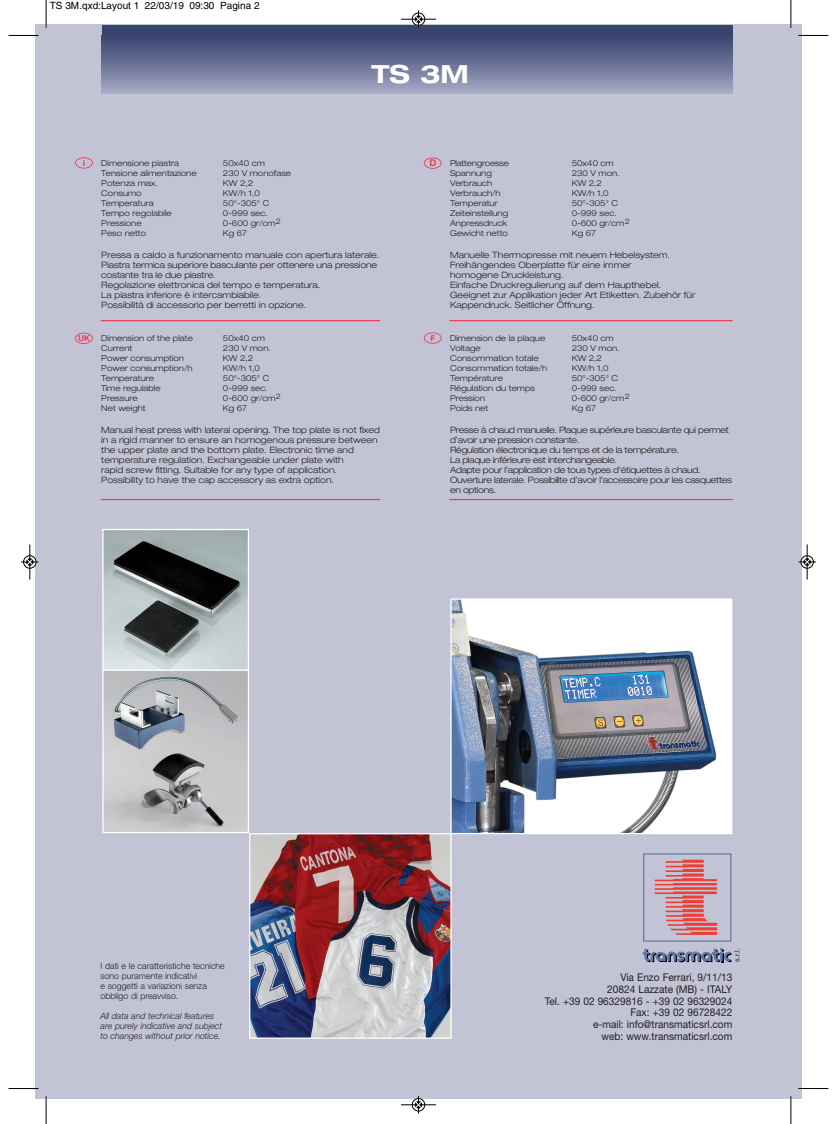
<style>
.page{position:relative;width:837px;height:1124px;background:#fff}
.page>*{position:absolute;margin:0;border:0;box-sizing:border-box;transform-origin:0 0}
.t1{font:700 expanded 25px "Helvetica Neue";color:#fff}
.t2{font:10.62px/11.9px "Helvetica Neue";color:#231f20;text-align:right;scale:.95 1}
.t3{font:10px "Helvetica";color:#000}
.t4{font:700 9.38px "Helvetica Neue";color:#ee3d56}
.t5{font:300 expanded 8.75px/10px "Helvetica Neue";color:#231f20}
.t6{font:300 expanded 8.75px/10px "Helvetica Neue";letter-spacing:-.035em;color:#231f20}
.t7{font:300 8.75px/10px "Helvetica Neue";color:#231f20}
.t8{font:italic 300 8.75px/10px "Helvetica Neue";color:#231f20}
.t9{font:300 expanded 8.12px/10px "Helvetica Neue";color:#231f20}
.t10{font:700 8.12px "Helvetica Neue";color:#ee3d56}
.t11{font:7.25px "Helvetica Neue";color:#231f20}
</style>
<div class="page">
<div style="left:35px;top:25px;width:766px;height:1073px;background:#c2c4d6"></div>
<div style="left:102px;top:35px;width:630px;height:59px;background:linear-gradient(to bottom,#36406c,#a6aac3)"></div>
<img style="left:452px;top:600px;width:278px;height:232px">
<div style="left:450px;top:598px;width:282px;height:236px;border:1px solid #fff"></div>
<svg style="left:75px;top:157px;width:18px;height:11px"></svg>
<svg style="left:423px;top:157px;width:18px;height:12px"></svg>
<hr style="left:101px;top:320px;width:279px;height:1px;background:#ee3d56">
<hr style="left:449px;top:320px;width:283px;height:1px;background:#ee3d56">
<hr style="left:449px;top:499px;width:283px;height:1px;background:#ee3d56">
<svg style="left:75px;top:332px;width:18px;height:12px"></svg>
<svg style="left:423px;top:332px;width:18px;height:11px"></svg>
<hr style="left:101px;top:499px;width:279px;height:1px;background:#ee3d56">
<div style="left:102px;top:25px;width:630px;height:10px;background:#37446e"></div>
<img style="left:251px;top:835px;width:198px;height:201px">
<div style="left:249px;top:833px;width:202px;height:205px;border:1px solid #fff"></div>
<img style="left:104px;top:671px;width:143px;height:160px">
<div style="left:102px;top:669px;width:147px;height:164px;border:1px solid #fff"></div>
<svg style="left:104px;top:531px;width:143px;height:137px"></svg>
<div style="left:102px;top:529px;width:147px;height:141px;border:1px solid #fff"></div>
<svg style="left:654px;top:859px;width:62px;height:75px"></svg>
<div style="left:642px;top:853px;width:89px;height:88px;border:1px solid #6578a2"></div>
<svg style="left:642px;top:948px;width:89px;height:14px"></svg>
<hr style="left:9px;top:1087px;width:30px;height:1px;background:#fff">
<hr style="left:798px;top:1087px;width:30px;height:1px;background:#fff">
<svg style="left:46px;top:0;width:1px;height:28px"></svg>
<hr style="left:9px;top:35px;width:30px;height:1px;background:#000">
<svg style="left:790px;top:0;width:1px;height:28px"></svg>
<hr style="left:798px;top:35px;width:30px;height:1px;background:#000">
<svg style="left:46px;top:1096px;width:1px;height:27px"></svg>
<hr style="left:9px;top:1088px;width:30px;height:1px;background:#000">
<svg style="left:790px;top:1096px;width:1px;height:27px"></svg>
<hr style="left:798px;top:1088px;width:30px;height:1px;background:#000">
<hr style="left:401px;top:19px;width:35px;height:1px;background:#000">
<div style="left:412px;top:13px;width:13px;height:13px;border:1px solid #000;border-radius:50%"></div>
<svg style="left:415px;top:10px;width:6px;height:18px"></svg>
<div style="left:412px;top:1097px;width:13px;height:14px;border:1px solid #fff;border-radius:50%"></div>
<hr style="left:401px;top:1104px;width:35px;height:1px;background:#000">
<div style="left:412px;top:1098px;width:13px;height:12px;border:1px solid #000;border-radius:50%"></div>
<svg style="left:415px;top:1096px;width:6px;height:17px"></svg>
<hr style="left:30px;top:544px;width:1px;height:35px;background:#000">
<div style="left:23px;top:555px;width:13px;height:13px;border:1px solid #000;border-radius:50%"></div>
<svg style="left:21px;top:558px;width:18px;height:7px"></svg>
<hr style="left:806px;top:544px;width:1px;height:35px;background:#000">
<div style="left:800px;top:555px;width:13px;height:13px;border:1px solid #000;border-radius:50%"></div>
<svg style="left:798px;top:558px;width:17px;height:7px"></svg>
<p class="t3" style="left:50px;top:2px;width:211px">TS 3M.qxd:Layout 1 22/03/19 09:30 Pagina 2</p>
<p class="t10" style="left:83px;top:160px;width:4px">I</p>
<p class="t9" style="left:101px;top:159px;width:97px">Dimensione piastra<br>Tensione alimentazione<br>Potenza max.<br>Consumo<br>Temperatura<br>Tempo regolabile<br>Pressione<br>Peso netto</p>
<p class="t9" style="left:223px;top:159px;width:70px">50x40 cm<br>230 V monofase<br>KW 2,2<br>KW/h 1,0<br>50°-305° C<br>0-999 sec.<br>0-600 gr/cm<sup>2<br></sup>Kg 67</p>
<h1 class="t1" style="left:371px;top:65px;width:99px">TS 3M</h1>
<p class="t4" style="left:429px;top:160px;width:8px">D</p>
<p class="t9" style="left:450px;top:159px;width:60px">Plattengroesse<br>Spannung<br>Verbrauch<br>Verbrauch/h<br>Temperatur<br>Zeiteinstellung<br>Anpressdruck<br>Gewicht netto</p>
<p class="t9" style="left:571px;top:159px;width:59px">50x40 cm<br>230 V mon.<br>KW 2,2<br>KW/h 1,0<br>50°-305° C<br>0-999 sec.<br>0-600 gr/cm<sup>2<br></sup>Kg 67</p>
<p class="t10" style="left:78px;top:335px;width:13px">UK</p>
<p class="t5" style="left:101px;top:250px;width:279px">Pressa a caldo a funzionamento manuale con apertura laterale.<br>Piastra termica superiore basculante per ottenere una pressione costante tra le due piastre.<br>Regolazione elettronica del tempo e temperatura.<br>La piastra inferiore è intercambiabile.<br>Possibilità di accessorio per berretti in opzione.</p>
<p class="t9" style="left:101px;top:334px;width:93px">Dimension of the plate<br>Current<br>Power consumption<br>Power consumption/h<br>Temperature<br>Time regulable<br>Pressure<br>Net weight</p>
<p class="t9" style="left:223px;top:334px;width:59px">50x40 cm<br>230 V mon.<br>KW 2,2<br>KW/h 1,0<br>50°-305° C<br>0-999 sec.<br>0-600 gr/cm<sup>2<br></sup>Kg 67</p>
<p class="t5" style="left:101px;top:425px;width:280px">Manual heat press with lateral opening. The top plate is not fixed in a rigid manner to ensure an homogenous pressure between the upper plate and the bottom plate. Electronic time and temperature regulation. Exchangeable under plate with<br>rapid screw fitting. Suitable for any type of application.<br>Possibility to have the cap accessory as extra option.</p>
<p class="t10" style="left:430px;top:335px;width:6px">F</p>
<p class="t5" style="left:450px;top:250px;width:247px">Manuelle Thermopresse mit neuem Hebelsystem.<br>Freihängendes Oberplatte für eine immer<br>homogene Druckleistung.<br>Einfache Druckregulierung auf dem Haupthebel.<br>Geeignet zur Applikation jeder Art Etiketten. Zubehör für Kappendruck. Seitlicher Öffnung.</p>
<p class="t9" style="left:450px;top:334px;width:98px">Dimension de la plaque<br>Voltage<br>Consommation totale<br>Consommation totale/h<br>Température<br>Régulation du temps<br>Pression<br>Poids net</p>
<p class="t9" style="left:571px;top:334px;width:59px">50x40 cm<br>230 V mon.<br>KW 2,2<br>KW/h 1,0<br>50°-305° C<br>0-999 sec.<br>0-600 gr/cm<sup>2<br></sup>Kg 67</p>
<p class="t6" style="left:450px;top:425px;width:283px">Presse à chaud manuelle. Plaque supérieure basculante qui permet d’avoir une pression constante.<br>Régulation électronique du temps et de la température.<br>La plaque inférieure est interchangeable.<br>Adapte pour l’application de tous types d’étiquettes à chaud.<br>Ouverture laterale. Possibilite d’avoir l’accessoire pour les casquettes en options.</p>
<p class="t7" style="left:100px;top:961px;width:126px">I dati e le caratteristiche tecniche sono puramente indicativi<br>e soggetti a variazioni senza obbligo di preavviso.</p>
<p class="t8" style="left:100px;top:1011px;width:123px">All data and technical features are purely indicative and subject to changes without prior notice.</p>
<p class="t11" style="left:734px;top:962px;width:16px;rotate:-90deg">s.r.l.</p>
<p class="t2" style="left:544px;top:971px;width:199px">Via Enzo Ferrari, 9/11/13<br>20824 Lazzate (MB) - ITALY<br>Tel. +39 02 96329816 - +39 02 96329024<br>Fax: +39 02 96728422<br>e-mail: info@transmaticsrl.com<br>web: www.transmaticsrl.com</p>
</div>
